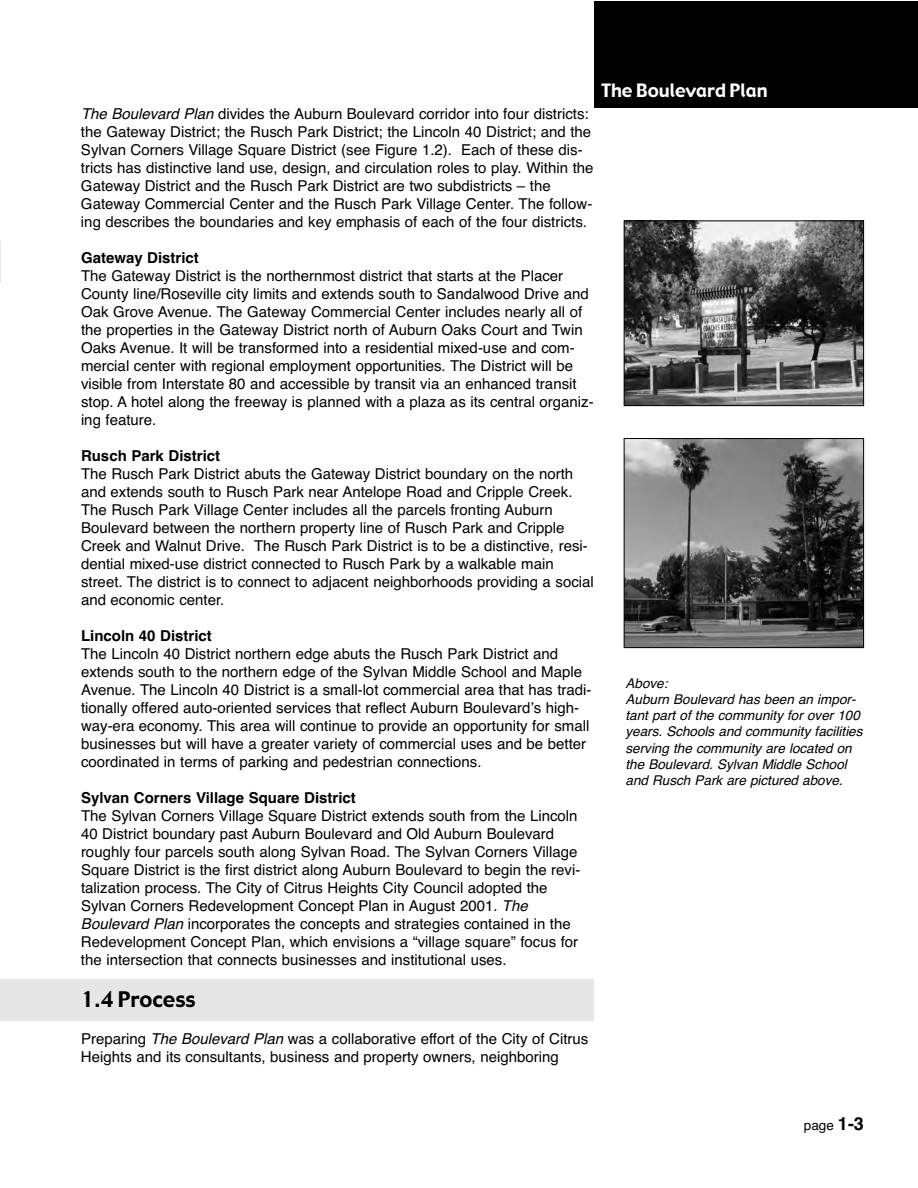
<style>
.page{position:relative;width:918px;height:1188px;background:#fff}
.page>*{position:absolute;margin:0;border:0;box-sizing:border-box;transform-origin:0 0}
.t1{font:21px "Gadget";color:#000}
.t2{font:18px "Gadget";color:#fff}
.t3{font:15px/18px "Helvetica";color:#000}
.t4{font:700 15px "Helvetica";color:#000}
.t5{font:italic 13.5px/16.2px "Helvetica";color:#000}
.t6{font:13.5px "Helvetica";color:#000}
.s1{font-style:italic}
.s2{font-weight:700;font-size:18px}
</style>
<div class="page">
<div style="left:0;top:979px;width:594px;height:42px;background:#e6e6e6"></div>
<hr style="left:0;top:242px;width:1px;height:42px;background:#e6e6e6">
<div style="left:594px;top:2px;width:324px;height:106px;background:#000"></div>
<img style="left:626px;top:222px;width:236px;height:182px">
<div style="left:624px;top:220px;width:240px;height:186px;border:1px solid #000"></div>
<img style="left:626px;top:440px;width:236px;height:206px">
<div style="left:624px;top:438px;width:240px;height:210px;border:1px solid #000"></div>
<p class="t3" style="left:81px;top:105px;width:514px"><span class="s1">The Boulevard Plan</span>divides the Auburn Boulevard corridor into four districts: the Gateway District; the Rusch Park District; the Lincoln 40 District; and the Sylvan Corners Village Square District (see Figure 1.2). Each of these dis&shy;tricts has distinctive land use, design, and circulation roles to play. Within the Gateway District and the Rusch Park District are two subdistricts – the Gateway Commercial Center and the Rusch Park Village Center. The follow&shy;ing describes the boundaries and key emphasis of each of the four districts.</p>
<p class="t4" style="left:81px;top:249px;width:119px">Gateway District</p>
<p class="t3" style="left:81px;top:267px;width:514px">The Gateway District is the northernmost district that starts at the Placer County line/Roseville city limits and extends south to Sandalwood Drive and Oak Grove Avenue. The Gateway Commercial Center includes nearly all of the properties in the Gateway District north of Auburn Oaks Court and Twin Oaks Avenue. It will be transformed into a residential mixed-use and com&shy;mercial center with regional employment opportunities. The District will be visible from Interstate 80 and accessible by transit via an enhanced transit stop. A hotel along the freeway is planned with a plaza as its central organiz&shy;ing feature.</p>
<p class="t4" style="left:81px;top:447px;width:141px">Rusch Park District</p>
<p class="t3" style="left:81px;top:465px;width:514px">The Rusch Park District abuts the Gateway District boundary on the north and extends south to Rusch Park near Antelope Road and Cripple Creek.<br>The Rusch Park Village Center includes all the parcels fronting Auburn Boulevard between the northern property line of Rusch Park and Cripple Creek and Walnut Drive. The Rusch Park District is to be a distinctive, resi&shy;dential mixed-use district connected to Rusch Park by a walkable main street. The district is to connect to adjacent neighborhoods providing a social and economic center.</p>
<p class="t4" style="left:81px;top:627px;width:132px">Lincoln 40 District</p>
<p class="t3" style="left:81px;top:645px;width:512px">The Lincoln 40 District northern edge abuts the Rusch Park District and extends south to the northern edge of the Sylvan Middle School and Maple Avenue. The Lincoln 40 District is a small-lot commercial area that has tradi&shy;tionally offered auto-oriented services that reflect Auburn Boulevard’s high&shy;way-era economy. This area will continue to provide an opportunity for small businesses but will have a greater variety of commercial uses and be better coordinated in terms of parking and pedestrian connections.</p>
<p class="t4" style="left:81px;top:789px;width:276px">Sylvan Corners Village Square District</p>
<p class="t3" style="left:81px;top:807px;width:501px">The Sylvan Corners Village Square District extends south from the Lincoln 40 District boundary past Auburn Boulevard and Old Auburn Boulevard roughly four parcels south along Sylvan Road. The Sylvan Corners Village Square District is the first district along Auburn Boulevard to begin the revi&shy;talization process. The City of Citrus Heights City Council adopted the Sylvan Corners Redevelopment Concept Plan in August 2001. <span class="s1">The Boulevard Plan</span>incorporates the concepts and strategies contained in the Redevelopment Concept Plan, which envisions a “village square” focus for the intersection that connects businesses and institutional uses.</p>
<h1 class="t1" style="left:81px;top:987px;width:116px">1.4 Process</h1>
<p class="t3" style="left:81px;top:1030px;width:509px">Preparing <span class="s1">The Boulevard Plan</span>was a collaborative effort of the City of Citrus<br>Heights and its consultants, business and property owners, neighboring</p>
<p class="t2" style="left:602px;top:80px;width:168px">The Boulevard Plan</p>
<p class="t5" style="left:626px;top:675px;width:242px">Above:<br>Auburn Boulevard has been an impor&shy;tantpartofthe community forover100 years.Schools and community facilities serving the community are located on the Boulevard.Sylvan Middle School and Rusch Park are pictured above.</p>
<p class="t6" style="left:804px;top:1118px;width:62px">page <span class="s2">1-3</span></p>
</div>
